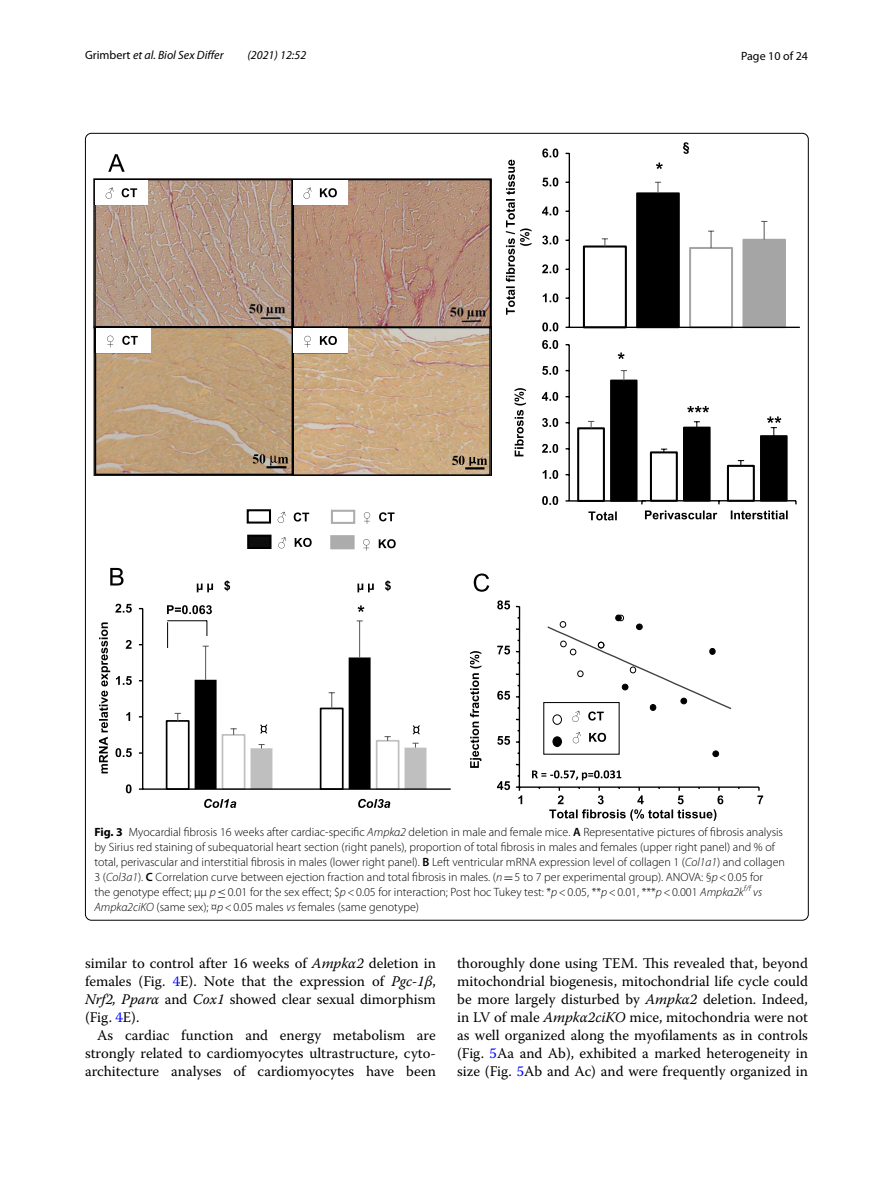
<style>
.page{position:relative;width:893px;height:1187px;background:#fff}
.page>*{position:absolute;margin:0;border:0;box-sizing:border-box;transform-origin:0 0}
.t1{font:14.7px/18px "Warnock Pro";color:#000;text-align:justify}
.t2{font:300 12px/15px "Myriad Pro";color:#000}
.t3{font:italic 12px "Myriad Pro";color:#000}
.t4{font:12px "Myriad Pro";color:#000}
.s1{font-style:normal}
.s2{font-weight:700}
.s3{font-style:italic}
.s4{font-weight:600}
.s5{font-family:"MTSY";font-weight:400}
.s6{color:#00f}
</style>
<div class="page">
<svg style="left:108px;top:154px;width:17px;height:18px"></svg>
<svg style="left:110px;top:568px;width:14px;height:17px"></svg>
<svg style="left:474px;top:573px;width:15px;height:18px"></svg>
<svg style="left:470px;top:651px;width:11px;height:116px"></svg>
<svg style="left:497px;top:781px;width:13px;height:9px"></svg>
<svg style="left:497px;top:736px;width:13px;height:8px"></svg>
<svg style="left:497px;top:690px;width:13px;height:9px"></svg>
<svg style="left:497px;top:645px;width:13px;height:9px"></svg>
<svg style="left:497px;top:600px;width:13px;height:9px"></svg>
<svg style="left:516px;top:786px;width:247px;height:34px"></svg>
<hr style="left:519px;top:606px;width:1px;height:181px;background:#000">
<svg style="left:532px;top:770px;width:89px;height:10px"></svg>
<svg style="left:546px;top:614px;width:186px;height:143px"></svg>
<div style="left:583px;top:245px;width:44px;height:83px;border:2px solid #000"></div>
<div style="left:637px;top:193px;width:42px;height:134px;background:#000"></div>
<div style="left:636px;top:192px;width:44px;height:136px;border:2px solid #000"></div>
<div style="left:689px;top:247px;width:44px;height:81px;border:2px solid #a5a5a5"></div>
<div style="left:742px;top:239px;width:44px;height:89px;background:#a5a5a5;border:2px solid #a5a5a5"></div>
<svg style="left:602px;top:238px;width:6px;height:8px"></svg>
<svg style="left:655px;top:182px;width:6px;height:11px"></svg>
<svg style="left:708px;top:230px;width:6px;height:18px"></svg>
<svg style="left:761px;top:221px;width:6px;height:18px"></svg>
<hr style="left:569px;top:153px;width:1px;height:174px;background:#000">
<hr style="left:569px;top:326px;width:231px;height:2px;background:#000">
<svg style="left:542px;top:322px;width:16px;height:9px"></svg>
<svg style="left:543px;top:293px;width:15px;height:9px"></svg>
<svg style="left:542px;top:264px;width:16px;height:9px"></svg>
<svg style="left:542px;top:235px;width:16px;height:9px"></svg>
<svg style="left:542px;top:206px;width:16px;height:9px"></svg>
<svg style="left:542px;top:177px;width:16px;height:9px"></svg>
<svg style="left:542px;top:148px;width:16px;height:9px"></svg>
<svg style="left:506px;top:160px;width:26px;height:155px"></svg>
<svg style="left:656px;top:162px;width:7px;height:7px"></svg>
<hr style="left:642px;top:500px;width:154px;height:1px;background:#000">
<svg style="left:645px;top:510px;width:143px;height:9px"></svg>
<div style="left:577px;top:427px;width:28px;height:75px;border:2px solid #000"></div>
<div style="left:610px;top:379px;width:27px;height:122px;background:#000;border:2px solid #000"></div>
<svg style="left:588px;top:421px;width:6px;height:7px"></svg>
<svg style="left:621px;top:370px;width:6px;height:10px"></svg>
<hr style="left:568px;top:345px;width:2px;height:156px;background:#000">
<hr style="left:569px;top:500px;width:77px;height:1px;background:#000">
<svg style="left:542px;top:496px;width:16px;height:9px"></svg>
<svg style="left:543px;top:470px;width:15px;height:9px"></svg>
<svg style="left:542px;top:444px;width:16px;height:9px"></svg>
<svg style="left:542px;top:418px;width:16px;height:9px"></svg>
<svg style="left:542px;top:392px;width:16px;height:9px"></svg>
<svg style="left:542px;top:366px;width:16px;height:9px"></svg>
<svg style="left:542px;top:340px;width:16px;height:9px"></svg>
<svg style="left:618px;top:352px;width:7px;height:7px"></svg>
<svg style="left:649px;top:406px;width:139px;height:98px"></svg>
<svg style="left:588px;top:511px;width:29px;height:9px"></svg>
<svg style="left:514px;top:388px;width:12px;height:68px"></svg>
<svg style="left:683px;top:142px;width:6px;height:12px"></svg>
<div style="left:247px;top:509px;width:24px;height:14px;border:2px solid #000"></div>
<div style="left:248px;top:535px;width:22px;height:13px;background:#0d0d0d"></div>
<div style="left:247px;top:534px;width:24px;height:15px;border:2px solid #000"></div>
<div style="left:331px;top:509px;width:24px;height:15px;border:2px solid #acacac"></div>
<div style="left:330px;top:535px;width:25px;height:14px;background:#acacac;border:2px solid #acacac"></div>
<svg style="left:278px;top:511px;width:8px;height:12px"></svg>
<svg style="left:294px;top:512px;width:15px;height:9px"></svg>
<svg style="left:278px;top:537px;width:8px;height:11px"></svg>
<svg style="left:295px;top:538px;width:17px;height:9px"></svg>
<svg style="left:364px;top:512px;width:6px;height:12px"></svg>
<svg style="left:379px;top:512px;width:16px;height:9px"></svg>
<svg style="left:363px;top:539px;width:6px;height:11px"></svg>
<svg style="left:379px;top:539px;width:17px;height:9px"></svg>
<svg style="left:94px;top:178px;width:398px;height:298px;background:#b3957c"></svg>
<div style="left:95px;top:180px;width:53px;height:25px;background:#fff"></div>
<svg style="left:106px;top:187px;width:7px;height:12px"></svg>
<svg style="left:122px;top:188px;width:15px;height:9px"></svg>
<div style="left:293px;top:180px;width:54px;height:25px;background:#fff"></div>
<svg style="left:304px;top:187px;width:7px;height:12px"></svg>
<svg style="left:320px;top:188px;width:17px;height:9px"></svg>
<div style="left:96px;top:328px;width:54px;height:24px;background:#fff"></div>
<svg style="left:107px;top:335px;width:31px;height:12px"></svg>
<div style="left:293px;top:328px;width:54px;height:25px;background:#fff"></div>
<svg style="left:304px;top:335px;width:33px;height:12px"></svg>
<hr style="left:205px;top:646px;width:1px;height:34px;background:#595959">
<hr style="left:359px;top:621px;width:1px;height:36px;background:#595959">
<hr style="left:142px;top:608px;width:1px;height:181px;background:#000">
<hr style="left:143px;top:788px;width:308px;height:1px;background:#000">
<svg style="left:126px;top:784px;width:6px;height:9px"></svg>
<svg style="left:116px;top:748px;width:16px;height:9px"></svg>
<svg style="left:126px;top:712px;width:4px;height:8px"></svg>
<svg style="left:116px;top:676px;width:16px;height:9px"></svg>
<svg style="left:126px;top:640px;width:6px;height:8px"></svg>
<svg style="left:115px;top:603px;width:17px;height:9px"></svg>
<svg style="left:204px;top:798px;width:186px;height:9px"></svg>
<svg style="left:99px;top:622px;width:11px;height:151px"></svg>
<svg style="left:197px;top:580px;width:194px;height:12px"></svg>
<svg style="left:358px;top:605px;width:6px;height:7px"></svg>
<svg style="left:167px;top:605px;width:45px;height:9px"></svg>
<hr style="left:167px;top:620px;width:40px;height:1px;background:#000">
<svg style="left:167px;top:622px;width:1px;height:26px"></svg>
<svg style="left:207px;top:620px;width:1px;height:16px"></svg>
<svg style="left:165px;top:657px;width:261px;height:133px"></svg>
<p class="t3" style="left:85px;top:48px;width:140px"><span class="s1">Grimbert</span> et al. Biol Sex Differ</p>
<p class="t3" style="left:248px;top:48px;width:60px">(2021) 12:52</p>
<p class="t4" style="left:741px;top:48px;width:68px">Page 10 of 24</p>
<p class="t2" style="left:94px;top:824px;width:692px"><span class="s2">Fig. 3</span> Myocardial fibrosis 16 weeks after cardiac-specific <span class="s3">Ampkα2</span> deletion in male and female mice. <span class="s4">A</span> Representative pictures of fibrosis analysis by Sirius red staining of subequatorial heart section (right panels), proportion of total fibrosis in males and females (upper right panel) and % of total, perivascular and interstitial fibrosis in males (lower right panel). <span class="s4">B</span> Left ventricular mRNA expression level of collagen 1 (<span class="s3">Col1a1</span>) and collagen 3 (<span class="s3">Col3a1</span>). <span class="s4">C</span> Correlation curve between ejection fraction and total fibrosis in males. (<span class="s3">n</span><span class="s5">=</span>5 to 7 per experimental group). ANOVA: §<span class="s3">p</span>&lt;0.05 for<br>the genotype effect; µµ <span class="s3">p</span><span class="s5">≤</span>0.01 for the sex effect; $<span class="s3">p</span>&lt;0.05 for interaction; Post hoc Tukey test: *<span class="s3">p</span>&lt;0.05, **<span class="s3">p</span>&lt;0.01, ***<span class="s3">p</span>&lt;0.001 <span class="s3">Ampkα2k</span><sup>f/f</sup> <span class="s3">vs Ampkα2ciKO</span> (same sex); ¤<span class="s3">p</span>&lt;0.05 males <span class="s3">vs</span> females (same genotype)</p>
<p class="t1" style="left:85px;top:954px;width:352px">similar to control after 16 weeks of <span class="s3">Ampkα2</span> deletion in females (Fig. <span class="s6">4</span>E). Note that the expression of <span class="s3">Pgc-1β</span>, <span class="s3">Nrf2, Pparα</span> and <span class="s3">Cox1</span> showed clear sexual dimorphism (Fig. <span class="s6">4</span>E).</p>
<p class="t1" style="left:85px;top:1026px;width:352px;text-indent:12px">As cardiac function and energy metabolism are strongly related to cardiomyocytes ultrastructure, cyto&shy;architecture analyses of cardiomyocytes have been</p>
<p class="t1" style="left:457px;top:954px;width:352px">thoroughly done using TEM. This revealed that, beyond mitochondrial biogenesis, mitochondrial life cycle could be more largely disturbed by <span class="s3">Ampkα2</span> deletion. Indeed, in LV of male <span class="s3">Ampkα2ciKO</span> mice, mitochondria were not as well organized along the myofilaments as in controls (Fig. <span class="s6">5</span>Aa and Ab), exhibited a marked heterogeneity in size (Fig. <span class="s6">5</span>Ab and Ac) and were frequently organized in</p>
</div>
